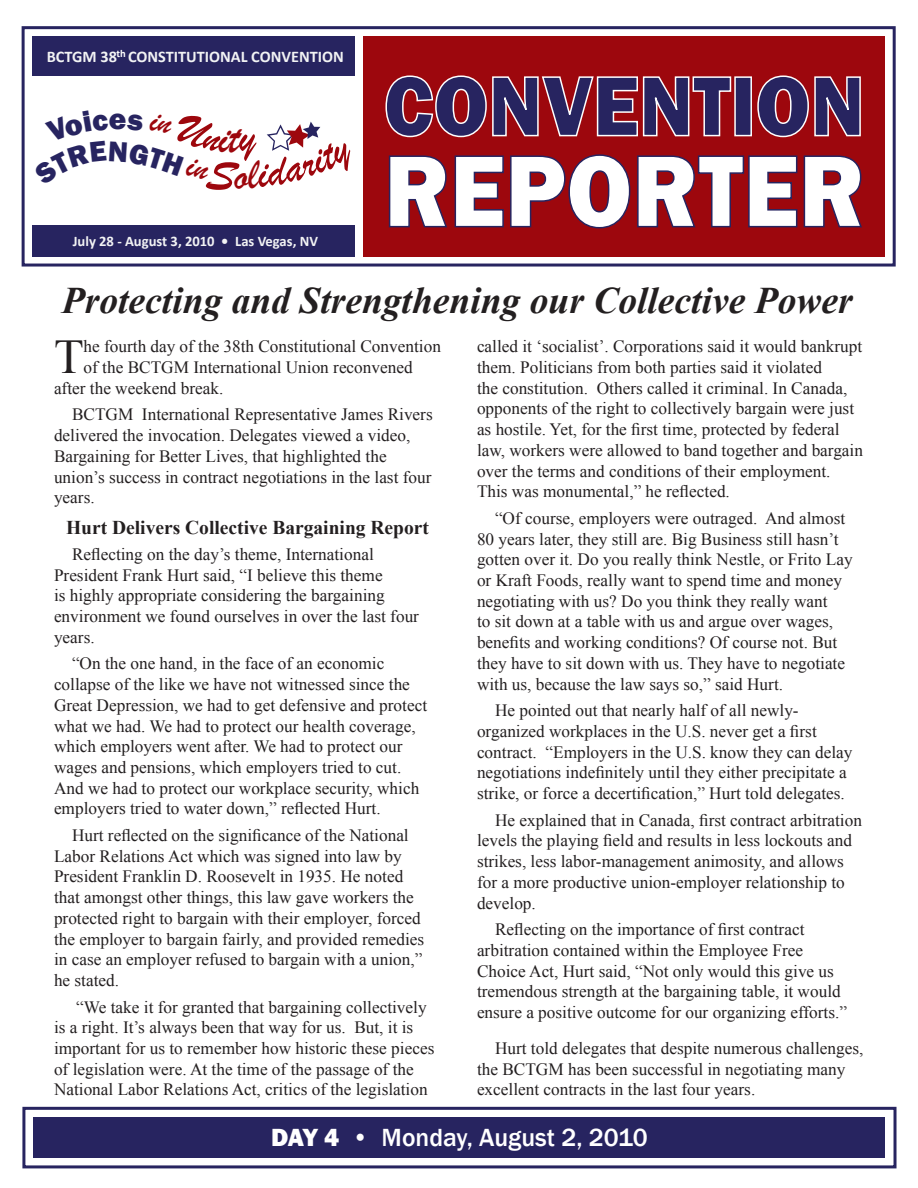
<style>
.page{position:relative;width:918px;height:1188px;background:#fff}
.page>*{position:absolute;margin:0;border:0;box-sizing:border-box;transform-origin:0 0}
.t1{font:800 105.75px "Franklin Gothic";color:#fff;scale:.9 1}
.t2{font:800 87.75px "Franklin Gothic";color:#272460;scale:.9 1}
.lead_paragraph{font:48.45px "Times New Roman";color:#231f20}
.t3{font:italic 700 37.5px "Times New Roman";color:#231f20}
.t4{font:800 30px "Franklin Gothic";color:#272460}
.t5{font:500 25.5px "Franklin Gothic";color:#fff}
.Subhead_2{font:700 19.5px "Times New Roman";color:#231f20}
.body_text{font:17.25px/20.7px "Times New Roman";color:#231f20}
.lead_paragraph-2{font:17.25px "Times New Roman";color:#231f20}
.t6{font:700 16.2px "Calibri";color:#f2f3f4}
.t7{font:700 14.55px "Calibri";color:#f2f3f4}
.t8{font:700 10.65px "Calibri";color:#fff}
.s1{font-weight:800}
</style>
<div class="page">
<div style="left:34px;top:1117px;width:851px;height:41px;background:#272460"></div>
<div style="left:22px;top:1107px;width:875px;height:61px;border:3px solid #272460"></div>
<div style="left:363px;top:36px;width:522px;height:221px;background:#9d070d"></div>
<svg style="left:385px;top:75px;width:347px;height:63px"></svg>
<div style="left:734px;top:76px;width:18px;height:60px;border:2px solid #fff"></div>
<svg style="left:757px;top:75px;width:104px;height:63px"></svg>
<svg style="left:388px;top:155px;width:59px;height:73px"></svg>
<svg style="left:454px;top:154px;width:408px;height:75px"></svg>
<div style="left:22px;top:26px;width:874px;height:241px;border:3px solid #272460"></div>
<div style="left:32px;top:36px;width:323px;height:39px;background:#272460"></div>
<div style="left:32px;top:225px;width:323px;height:32px;background:#272460"></div>
<svg style="left:267px;top:121px;width:54px;height:30px"></svg>
<p class="t8" style="left:117px;top:47px;width:11px">th</p>
<p class="t6" style="left:47px;top:46px;width:299px">BCTGM 38 CONSTITUTIONAL CONVENTION</p>
<p class="t4" style="left:109px;top:99px;width:19px">e</p>
<p class="t7" style="left:73px;top:232px;width:247px">July 28 - August 3, 2010 • Las Vegas, NV</p>
<p class="t2" style="left:384px;top:49px;width:536px">CONVENTION</p>
<p class="t1" style="left:384px;top:123px;width:535px">REPORTER</p>
<p class="t3" style="left:62px;top:274px;width:792px">Protecting and Strengthening our Collective Power</p>
<p class="lead_paragraph" style="left:54px;top:324px;width:31px">T</p>
<p class="lead_paragraph-2" style="left:84px;top:335px;width:359px">he fourth day of the 38th Constitutional Convention</p>
<p class="lead_paragraph-2" style="left:84px;top:356px;width:331px">of the BCTGM International Union reconvened</p>
<p class="lead_paragraph-2" style="left:54px;top:376px;width:171px">after the weekend break.</p>
<p class="body_text" style="left:54px;top:404px;width:380px;text-indent:18px">BCTGM International Representative James Rivers delivered the invocation. Delegates viewed a video, Bargaining for Better Lives, that highlighted the union’s success in contract negotiations in the last four years.</p>
<p class="Subhead_2" style="left:66px;top:514px;width:364px">Hurt Delivers Collective Bargaining Report</p>
<p class="body_text" style="left:54px;top:544px;width:367px;text-indent:18px">Reflecting on the day’s theme, International President Frank Hurt said, “I believe this theme<br>is highly appropriate considering the bargaining environment we found ourselves in over the last four years.</p>
<p class="body_text" style="left:54px;top:653px;width:375px;text-indent:18px">“On the one hand, in the face of an economic collapse of the like we have not witnessed since the Great Depression, we had to get defensive and protect what we had. We had to protect our health coverage, which employers went after. We had to protect our wages and pensions, which employers tried to cut.<br>And we had to protect our workplace security, which employers tried to water down,” reflected Hurt.</p>
<p class="body_text" style="left:54px;top:825px;width:372px;text-indent:18px">Hurt reflected on the significance of the National Labor Relations Act which was signed into law by President Franklin D. Roosevelt in 1935. He noted that amongst other things, this law gave workers the protected right to bargain with their employer, forced the employer to bargain fairly, and provided remedies in case an employer refused to bargain with a union,” he stated.</p>
<p class="body_text" style="left:54px;top:996px;width:382px;text-indent:22px">“We take it for granted that bargaining collectively is a right. It’s always been that way for us. But, it is important for us to remember how historic these pieces of legislation were. At the time of the passage of the National Labor Relations Act, critics of the legislation</p>
<p class="body_text" style="left:477px;top:336px;width:388px">called it ‘socialist’. Corporations said it would bankrupt them. Politicians from both parties said it violated<br>the constitution. Others called it criminal. In Canada, opponents of the right to collectively bargain were just as hostile. Yet, for the first time, protected by federal law, workers were allowed to band together and bargain over the terms and conditions of their employment.<br>This was monumental,” he reflected.</p>
<p class="body_text" style="left:477px;top:508px;width:377px;text-indent:18px">“Of course, employers were outraged. And almost 80 years later, they still are. Big Business still hasn’t gotten over it. Do you really think Nestle, or Frito Lay or Kraft Foods, really want to spend time and money negotiating with us? Do you think they really want<br>to sit down at a table with us and argue over wages, benefits and working conditions? Of course not. But they have to sit down with us. They have to negotiate with us, because the law says so,” said Hurt.</p>
<p class="body_text" style="left:477px;top:700px;width:377px;text-indent:18px">He pointed out that nearly half of all newly&shy;organized workplaces in the U.S. never get a first contract. “Employers in the U.S. know they can delay negotiations indefinitely until they either precipitate a strike, or force a decertification,” Hurt told delegates.</p>
<p class="body_text" style="left:477px;top:809px;width:386px;text-indent:18px">He explained that in Canada, first contract arbitration levels the playing field and results in less lockouts and strikes, less labor-management animosity, and allows for a more productive union-employer relationship to develop.</p>
<p class="body_text" style="left:477px;top:919px;width:372px;text-indent:18px">Reflecting on the importance of first contract arbitration contained within the Employee Free Choice Act, Hurt said, “Not only would this give us tremendous strength at the bargaining table, it would ensure a positive outcome for our organizing efforts.”</p>
<p class="body_text" style="left:477px;top:1038px;width:388px;text-indent:18px">Hurt told delegates that despite numerous challenges, the BCTGM has been successful in negotiating many excellent contracts in the last four years.</p>
<p class="t5" style="left:271px;top:1122px;width:378px"><span class="s1">DAY 4 •</span> Monday, August 2, 2010</p>
</div>
